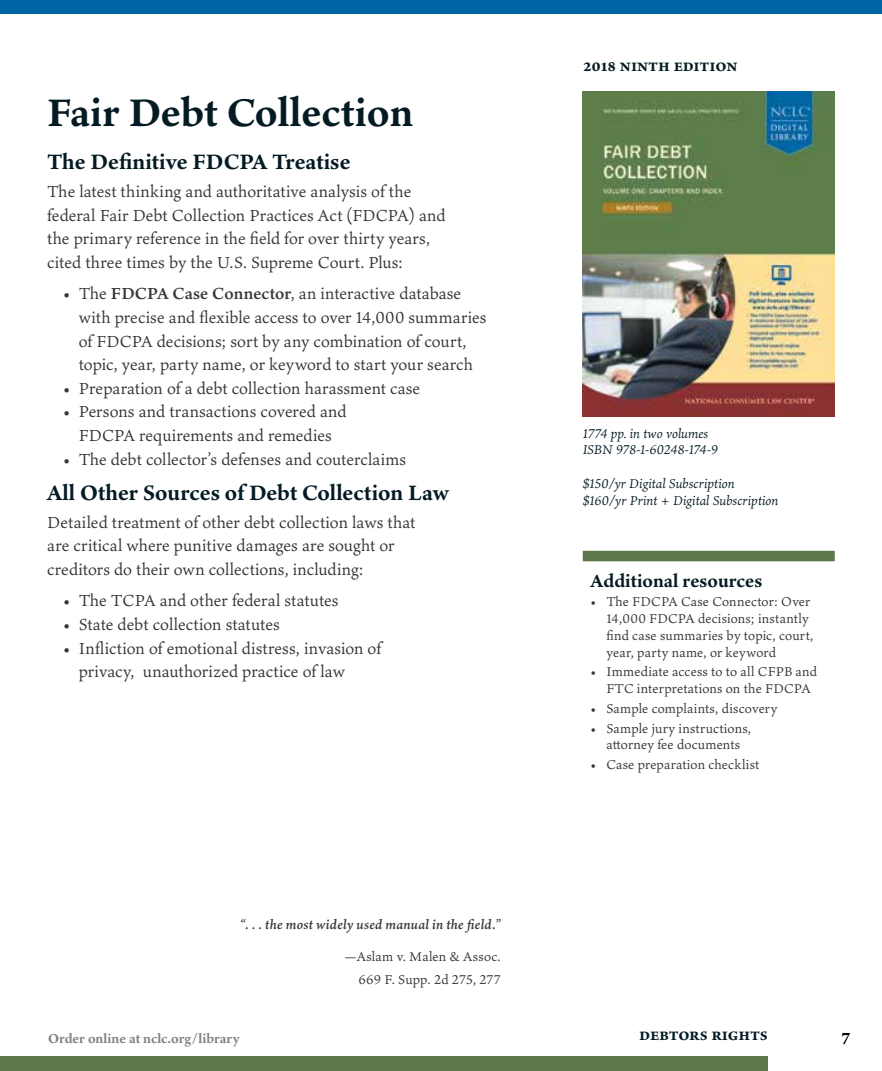
<style>
.page{position:relative;width:882px;height:1071px;background:#fff}
.page>*{position:absolute;margin:0;border:0;box-sizing:border-box;transform-origin:0 0}
.t1{font:700 42px "Ten Oldstyle";letter-spacing:.005em;color:#041b24}
.t2{font:700 22.75px "Ten Oldstyle";letter-spacing:.005em;color:#041b24}
.t3{font:700 19.25px "Ten Oldstyle";letter-spacing:.005em;color:#041b24}
.t4{font:17.5px/23.6px "Ten Oldstyle";color:#363639}
.t5{font:700 17.5px "Ten Oldstyle";letter-spacing:-.01em;color:#041b24}
.t6{font:700 17.5px "Ten Oldstyle";color:#000}
.t7{font:14px/16.8px "Ten Oldstyle";letter-spacing:.01em;color:#363639}
.t8{font:italic 14px/16.8px "Ten Oldstyle";color:#041b24}
.t9{font:italic 600 14px "Ten Oldstyle";letter-spacing:.02em;color:#363639}
.t10{font:700 14px "Ten Oldstyle";color:#808285}
.s1{font-weight:600}
</style>
<div class="page">
<div style="left:0;top:0;width:882px;height:14px;background:#0065a4"></div>
<img style="left:583px;top:91px;width:252px;height:326px">
<div style="left:583px;top:551px;width:252px;height:10px;background:#5c774a"></div>
<div style="left:0;top:1056px;width:768px;height:15px;background:#5c774a"></div>
<h1 class="t1" style="left:47px;top:83px;width:368px">Fair Debt Collection</h1>
<h2 class="t2" style="left:47px;top:145px;width:305px">The Definitive FDCPA Treatise</h2>
<p class="t4" style="left:47px;top:179px;width:400px">The latest thinking and authoritative analysis of the federal Fair Debt Collection Practices Act (FDCPA) and the primary reference in the field for over thirty years, cited three times by the U.S. Supreme Court. Plus:</p>
<p class="t4" style="left:79px;top:281px;width:409px;text-indent:-16px">• The <span class="s1">FDCPA Case Connector</span>, an interactive database with precise and flexible access to over 14,000 summaries of FDCPA decisions; sort by any combination of court, topic, year, party name, or keyword to start your search</p>
<p class="t4" style="left:63px;top:376px;width:359px">• Preparation of a debt collection harassment case</p>
<p class="t4" style="left:63px;top:399px;width:285px;text-align:center">• Persons and transactions covered and<br>FDCPA requirements and remedies</p>
<p class="t4" style="left:63px;top:447px;width:345px">• The debt collector’s defenses and couterclaims</p>
<h2 class="t2" style="left:47px;top:476px;width:403px">All Other Sources of Debt Collection Law</h2>
<p class="t4" style="left:47px;top:510px;width:370px">Detailed treatment of other debt collection laws that are critical where punitive damages are sought or creditors do their own collections, including:</p>
<p class="t4" style="left:63px;top:588px;width:277px">• The TCPA and other federal statutes</p>
<p class="t4" style="left:63px;top:612px;width:218px">• State debt collection statutes</p>
<p class="t4" style="left:79px;top:636px;width:304px;text-indent:-16px">• Infliction of emotional distress, invasion of privacy, unauthorized practice of law</p>
<p class="t9" style="left:240px;top:915px;width:262px">“. . . the most widely used manual in the field.”</p>
<p class="t7" style="left:344px;top:944px;width:158px;line-height:23.6px;text-align:right">—Aslam v. Malen &amp; Assoc.<br>669 F. Supp. 2d 275, 277</p>
<p class="t5" style="left:583px;top:53px;width:155px">2018 Ninth Edition</p>
<p class="t8" style="left:583px;top:424px;width:137px">1774 pp. in two volumes<br>ISBN 978-1-60248-174-9</p>
<p class="t8" style="left:583px;top:475px;width:197px">$150/yr Digital Subscription $160/yr Print + Digital Subscription</p>
<p class="t3" style="left:591px;top:567px;width:173px">Additional resources</p>
<p class="t7" style="left:606px;top:593px;width:209px;text-indent:-16px">• The FDCPA Case Connector: Over 14,000 FDCPA decisions; instantly find case summaries by topic, court, year, party name, or keyword</p>
<p class="t7" style="left:606px;top:663px;width:212px;text-indent:-16px">• Immediate access to to all CFPB and<br>FTC interpretations on the FDCPA</p>
<p class="t7" style="left:591px;top:700px;width:188px">• Sample complaints, discovery</p>
<p class="t7" style="left:591px;top:719px;width:162px;text-align:center">• Sample jury instructions, attorney fee documents</p>
<p class="t7" style="left:591px;top:756px;width:170px">• Case preparation checklist</p>
<p class="t5" style="left:639px;top:1021px;width:130px">debtors rights</p>
<p class="t10" style="left:48px;top:1028px;width:193px">Order online at nclc.org/library</p>
<p class="t6" style="left:841px;top:1025px;width:11px">7</p>
</div>
